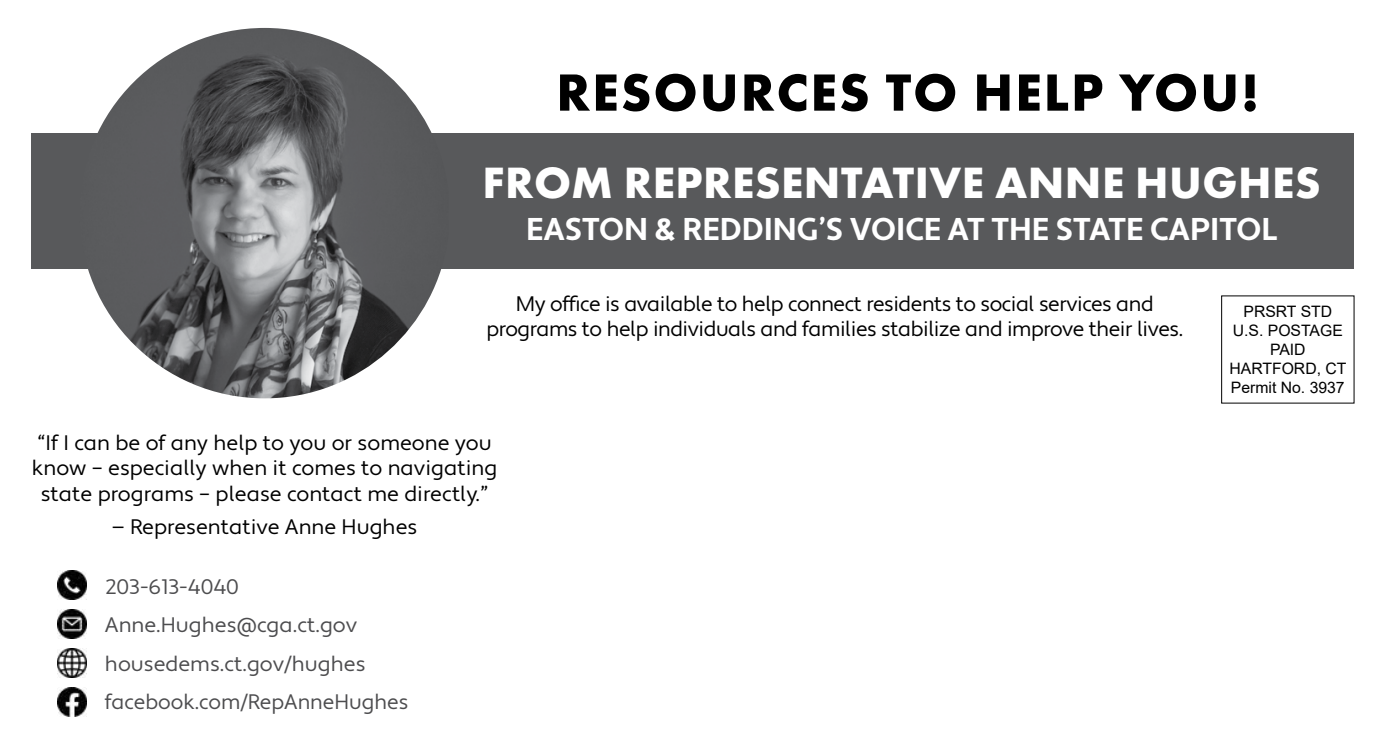
<style>
.page{position:relative;width:1386px;height:756px;background:#fff}
.page>*{position:absolute;margin:0;border:0;box-sizing:border-box;transform-origin:0 0}
.t1{font:700 54.25px "Futura PT";letter-spacing:.035em;color:#000}
.t2{font:700 45.5px "Futura PT";letter-spacing:.01em;color:#fff}
.t3{font:700 31.5px "Apertura";color:#fff}
.t4{font:21px/25.2px "Apertura";color:#000;text-align:center}
.t5{font:21px/24.5px "Apertura";letter-spacing:-.02em;color:#000;text-align:center}
.t6{font:21px/38.5px "Apertura";color:#4d4d4f}
.t7{font:15.75px/18.9px "Arial";color:#000;text-align:center}
</style>
<div class="page">
<img style="left:57px;top:570px;width:30px;height:30px">
<img style="left:57px;top:687px;width:30px;height:29px">
<img style="left:57px;top:609px;width:30px;height:30px">
<img style="left:57px;top:648px;width:30px;height:29px">
<div style="left:32px;top:134px;width:1322px;height:135px;background:#58595b"></div>
<img style="left:79px;top:28px;width:370px;height:370px">
<h1 class="t1" style="left:556px;top:58px;width:705px">RESOURCES TO HELP YOU!</h1>
<h2 class="t2" style="left:483px;top:153px;width:840px">FROM REPRESENTATIVE ANNE HUGHES</h2>
<h3 class="t3" style="left:526px;top:210px;width:753px">EASTON &amp; REDDING’S VOICE AT THE STATE CAPITOL</h3>
<p class="t5" style="left:486px;top:292px;width:698px">My office is available to help connect residents to social services and programs to help individuals and families stabilize and improve their lives.</p>
<p class="t4" style="left:32px;top:431px;width:467px">“If I can be of any help to you or someone you know – especially when it comes to navigating state programs – please contact me directly.”</p>
<p class="t4" style="left:112px;top:515px;width:307px">— Representative Anne Hughes</p>
<p class="t6" style="left:105px;top:568px;width:305px">203-613-4040<br>Anne.Hughes@cga.ct.gov housedems.ct.gov/hughes facebook.com/RepAnneHughes</p>
<p class="t7" style="left:1230px;top:302px;width:118px">PRSRT STD<br>U.S. POSTAGE<br>PAID<br>HARTFORD, CT<br>Permit No. 3937</p>
</div>
